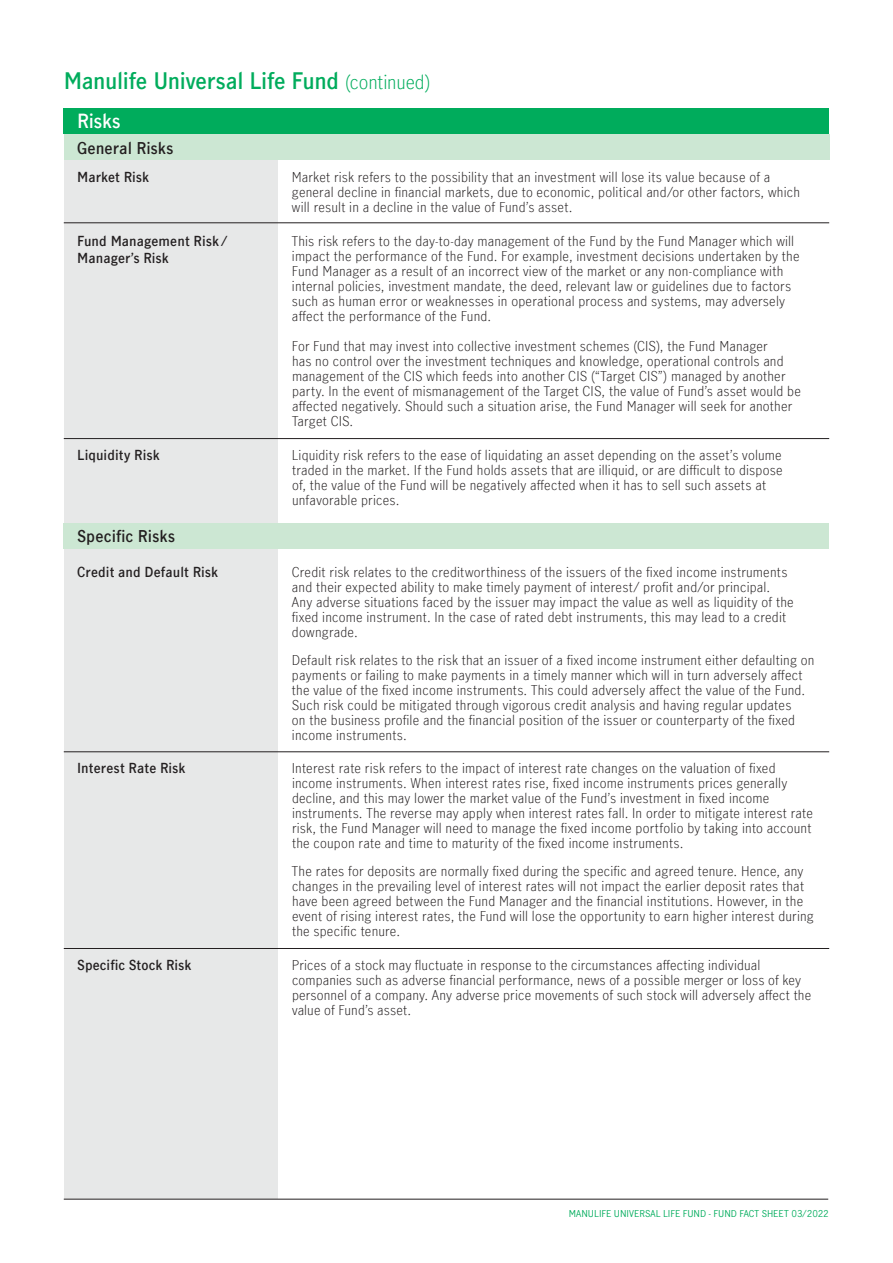
<style>
.page{position:relative;width:893px;height:1263px;background:#fff}
.page>*{position:absolute;margin:0;border:0;box-sizing:border-box;transform-origin:0 0}
.t1{font:600 21px "Manulife JH Sans";letter-spacing:-.01em;color:#00ac5c}
.t2{font:600 18px "Manulife JH Sans";letter-spacing:-.015em;color:#fff}
.t3{font:600 15px "Manulife JH Sans";color:#231f20}
.t4{font:300 12.75px/15px "Manulife JH Sans";letter-spacing:.015em;color:#231f20}
.t5{font:600 12.75px "Manulife JH Sans";letter-spacing:.005em;color:#231f20}
.t6{font:9px "Manulife JH Sans";color:#00ac5c}
.s1{font-weight:300;font-size:18px}
.s2{font-family:"Frutiger";font-size:10.5px;color:#fff}
</style>
<div class="page">
<div style="left:64px;top:546px;width:213px;height:653px;background:#e7e8e8"></div>
<div style="left:64px;top:148px;width:213px;height:383px;background:#e7e8e8"></div>
<div style="left:64px;top:134px;width:765px;height:25px;background:#cce7d3"></div>
<div style="left:64px;top:523px;width:765px;height:26px;background:#cce7d3"></div>
<div style="left:64px;top:109px;width:765px;height:25px;background:#00ac5c"></div>
<hr style="left:64px;top:223px;width:765px;height:1px;background:#231f20">
<hr style="left:64px;top:751px;width:765px;height:1px;background:#231f20">
<hr style="left:64px;top:948px;width:765px;height:1px;background:#231f20">
<hr style="left:64px;top:438px;width:765px;height:1px;background:#231f20">
<hr style="left:64px;top:1199px;width:764px;height:1px;background:#231f20">
<h1 class="t1" style="left:64px;top:66px;width:368px">Manulife Universal Life Fund <span class="s1">(continued)</span></h1>
<h2 class="t2" style="left:77px;top:109px;width:45px">Risks</h2>
<p class="t3" style="left:77px;top:137px;width:98px">General Risks</p>
<p class="t5" style="left:77px;top:168px;width:73px">Market Risk</p>
<p class="t4" style="left:292px;top:169px;width:510px">Market risk refers to the possibility that an investment will lose its value because of a general decline in financial markets, due to economic, political and/or other factors, which will result in a decline in the value of Fund’s asset.</p>
<p class="t5" style="left:77px;top:232px;width:152px">Fund Management Risk /</p>
<p class="t4" style="left:292px;top:233px;width:509px">This risk refers to the day-to-day management of the Fund by the Fund Manager which will impact the performance of the Fund. For example, investment decisions undertaken by the Fund Manager as a result of an incorrect view of the market or any non-compliance with internal policies, investment mandate, the deed, relevant law or guidelines due to factors such as human error or weaknesses in operational process and systems, may adversely affect the performance of the Fund.</p>
<p class="t4" style="left:292px;top:338px;width:511px">For Fund that may invest into collective investment schemes (CIS), the Fund Manager<br>has no control over the investment techniques and knowledge, operational controls and management of the CIS which feeds into another CIS (“Target CIS”) managed by another party. In the event of mismanagement of the Target CIS, the value of Fund’s asset would be affected negatively. Should such a situation arise, the Fund Manager will seek for another Target CIS.</p>
<p class="t5" style="left:77px;top:446px;width:84px">Liquidity Risk</p>
<p class="t4" style="left:292px;top:447px;width:492px">Liquidity risk refers to the ease of liquidating an asset depending on the asset’s volume traded in the market. If the Fund holds assets that are illiquid, or are difficult to dispose of, the value of the Fund will be negatively affected when it has to sell such assets at unfavorable prices.</p>
<p class="t3" style="left:77px;top:526px;width:99px">Specific Risks</p>
<p class="t5" style="left:77px;top:563px;width:142px">Credit and Default Risk</p>
<p class="t4" style="left:292px;top:564px;width:503px">Credit risk relates to the creditworthiness of the issuers of the fixed income instruments and their expected ability to make timely payment of interest/ profit and/or principal.<br>Any adverse situations faced by the issuer may impact the value as well as liquidity of the fixed income instrument. In the case of rated debt instruments, this may lead to a credit downgrade.</p>
<p class="t4" style="left:292px;top:652px;width:524px">Default risk relates to the risk that an issuer of a fixed income instrument either defaulting on payments or failing to make payments in a timely manner which will in turn adversely affect the value of the fixed income instruments. This could adversely affect the value of the Fund.<br>Such risk could be mitigated through vigorous credit analysis and having regular updates<br>on the business profile and the financial position of the issuer or counterparty of the fixed income instruments.</p>
<p class="t5" style="left:77px;top:759px;width:110px">Interest Rate Risk</p>
<p class="t4" style="left:292px;top:760px;width:523px">Interest rate risk refers to the impact of interest rate changes on the valuation of fixed income instruments. When interest rates rise, fixed income instruments prices generally decline, and this may lower the market value of the Fund’s investment in fixed income instruments. The reverse may apply when interest rates fall. In order to mitigate interest rate risk, the Fund Manager will need to manage the fixed income portfolio by taking into account the coupon rate and time to maturity of the fixed income instruments.</p>
<p class="t4" style="left:292px;top:863px;width:524px">The rates for deposits are normally fixed during the specific and agreed tenure. Hence, any changes in the prevailing level of interest rates will not impact the earlier deposit rates that have been agreed between the Fund Manager and the financial institutions. However, in the event of rising interest rates, the Fund will lose the opportunity to earn higher interest during the specific tenure.</p>
<p class="t5" style="left:77px;top:955px;width:115px">Specific Stock Risk</p>
<p class="t4" style="left:292px;top:956px;width:521px">Prices of a stock may fluctuate in response to the circumstances affecting individual companies such as adverse financial performance, news of a possible merger or loss of key personnel of a company. Any adverse price movements of such stock will adversely affect the value of Fund’s asset.</p>
<p class="t5" style="left:77px;top:249px;width:93px">Manager’s Risk</p>
<p class="t6" style="left:569px;top:1207px;width:279px">MANULIFE UNIVERSAL LIFE FUND - FUND FACT SHEET 03/2022 <span class="s2">7</span></p>
</div>
